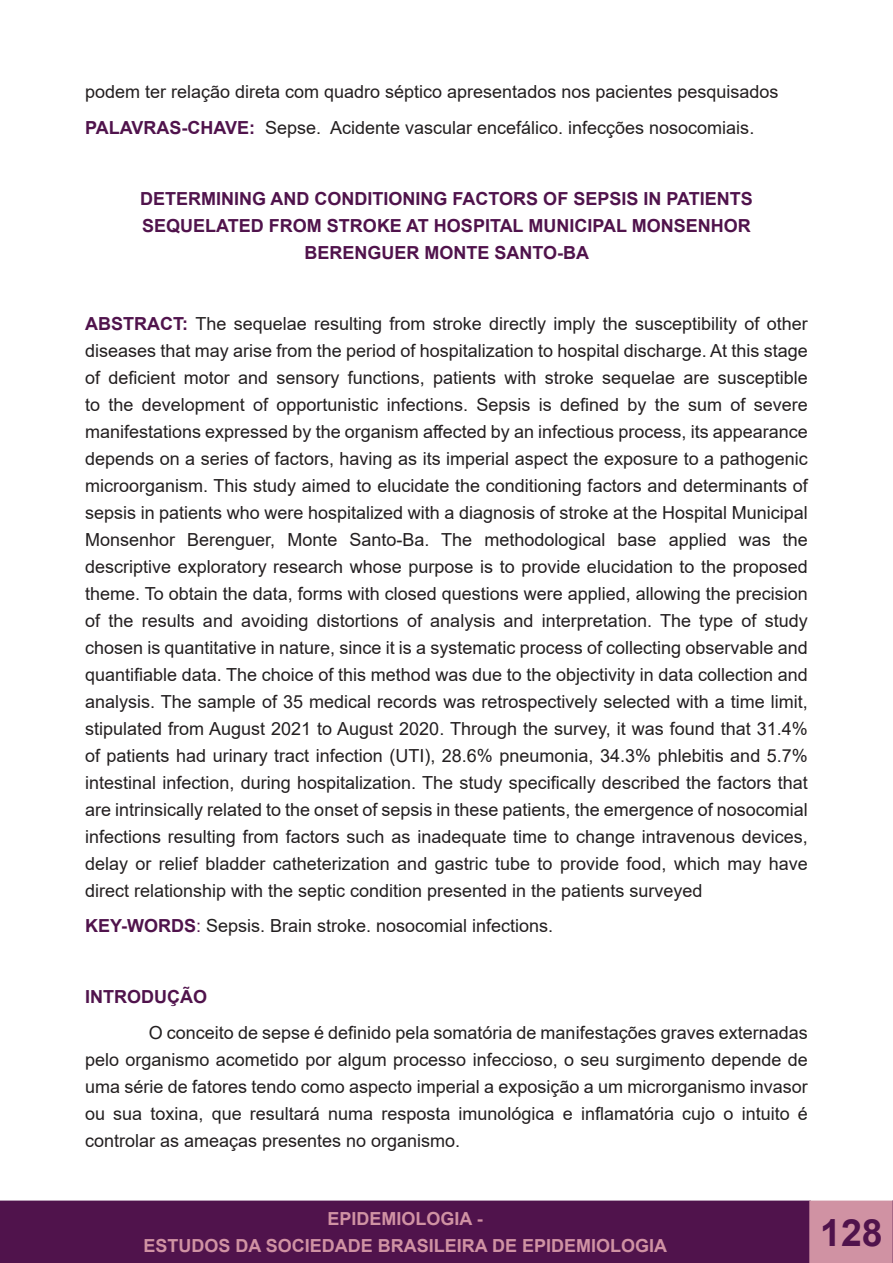
<style>
.page{position:relative;width:893px;height:1263px;background:#fff}
.page>*{position:absolute;margin:0;border:0;box-sizing:border-box;transform-origin:0 0}
.t1{font:700 37.5px "Arial";color:#50134c}
.t2{font:18px/27px "Arial";color:#231f20;text-align:justify}
.t3{font:700 18px/27px "Arial";color:#50134c;text-align:center}
.t4{font:700 18px/27px "Arial";color:#d092a3;text-align:center}
.s1{font-weight:700;color:#50134c}
.s2{color:#50134c}
</style>
<div class="page">
<div style="left:0;top:1201px;width:810px;height:62px;background:#50134c"></div>
<div style="left:0;top:1200px;width:811px;height:63px;border:2px solid #50134c"></div>
<div style="left:810px;top:1201px;width:83px;height:62px;background:#d092a3"></div>
<div style="left:809px;top:1200px;width:84px;height:63px;border:2px solid #d092a3"></div>
<svg style="left:892px;top:1200px;width:1px;height:63px"></svg>
<p class="t2" style="left:85px;top:78px;width:695px">podem ter relação direta com quadro séptico apresentados nos pacientes pesquisados</p>
<p class="t2" style="left:85px;top:114px;width:671px"><span class="s1">PALAVRAS-CHAVE:</span> Sepse. Acidente vascular encefálico. infecções nosocomiais.</p>
<p class="t3" style="left:140px;top:185px;width:614px">DETERMINING AND CONDITIONING FACTORS OF SEPSIS IN PATIENTS<br>SEQUELATED FROM STROKE AT HOSPITAL MUNICIPAL MONSENHOR<br>BERENGUER MONTE SANTO-BA</p>
<p class="t2" style="left:85px;top:310px;width:724px"><span class="s1">ABSTRACT:</span> The sequelae resulting from stroke directly imply the susceptibility of other diseases that may arise from the period of hospitalization to hospital discharge. At this stage of deficient motor and sensory functions, patients with stroke sequelae are susceptible to the development of opportunistic infections. Sepsis is defined by the sum of severe manifestations expressed by the organism affected by an infectious process, its appearance depends on a series of factors, having as its imperial aspect the exposure to a pathogenic microorganism. This study aimed to elucidate the conditioning factors and determinants of sepsis in patients who were hospitalized with a diagnosis of stroke at the Hospital Municipal Monsenhor Berenguer, Monte Santo-Ba. The methodological base applied was the descriptive exploratory research whose purpose is to provide elucidation to the proposed theme. To obtain the data, forms with closed questions were applied, allowing the precision of the results and avoiding distortions of analysis and interpretation. The type of study chosen is quantitative in nature, since it is a systematic process of collecting observable and quantifiable data. The choice of this method was due to the objectivity in data collection and analysis. The sample of 35 medical records was retrospectively selected with a time limit, stipulated from August 2021 to August 2020. Through the survey, it was found that 31.4% of patients had urinary tract infection (UTI), 28.6% pneumonia, 34.3% phlebitis and 5.7% intestinal infection, during hospitalization. The study specifically described the factors that are intrinsically related to the onset of sepsis in these patients, the emergence of nosocomial infections resulting from factors such as inadequate time to change intravenous devices, delay or relief bladder catheterization and gastric tube to provide food, which may have direct relationship with the septic condition presented in the patients surveyed</p>
<p class="t2" style="left:85px;top:912px;width:470px"><span class="s1">KEY-WORDS</span><span class="s2">:</span> Sepsis. Brain stroke. nosocomial infections.</p>
<p class="t3" style="left:85px;top:984px;width:123px">INTRODUÇÃO</p>
<p class="t2" style="left:85px;top:1019px;width:724px;text-indent:64px">O conceito de sepse é definido pela somatória de manifestações graves externadas pelo organismo acometido por algum processo infeccioso, o seu surgimento depende de uma série de fatores tendo como aspecto imperial a exposição a um microrganismo invasor ou sua toxina, que resultará numa resposta imunológica e inflamatória cujo o intuito é controlar as ameaças presentes no organismo.</p>
<p class="t4" style="left:143px;top:1205px;width:525px">EPIDEMIOLOGIA -<br>ESTUDOS DA SOCIEDADE BRASILEIRA DE EPIDEMIOLOGIA</p>
<h1 class="t1" style="left:820px;top:1206px;width:64px">128</h1>
</div>
